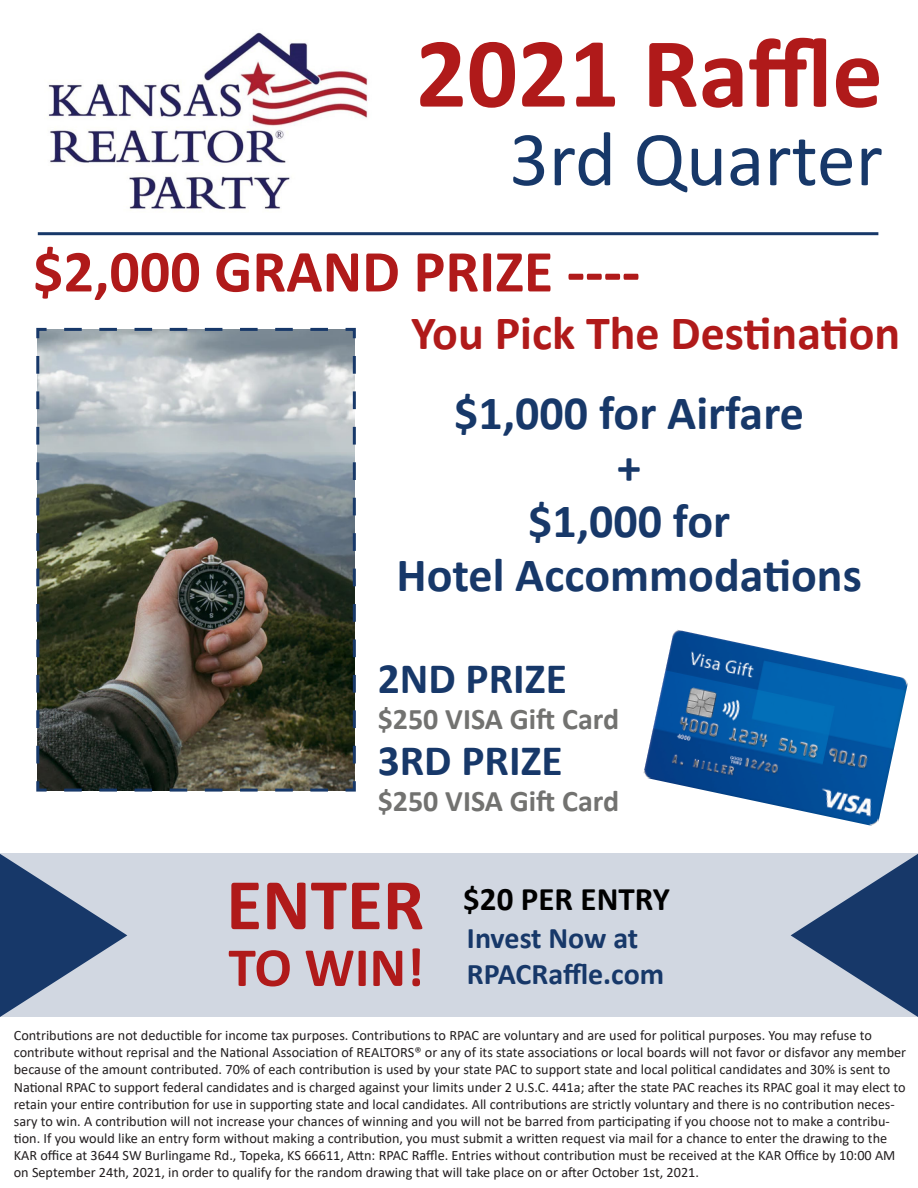
<style>
.page{position:relative;width:918px;height:1188px;background:#fff}
.page>*{position:absolute;margin:0;border:0;box-sizing:border-box;transform-origin:0 0}
.t1{font:700 100.5px "Calibri";color:#b01a1a}
.t2{font:78px "Calibri";color:#173869}
.t3{font:700 73.5px "Calibri";color:#b01a1a}
.t4{font:700 60px "Calibri";color:#b01a1a}
.t5{font:700 55.5px "Calibri";color:#b01a1a}
.t6{font:700 48px "Calibri";color:#173869}
.t7{font:700 48px "Calibri";color:#b01a1a}
.t8{font:700 43.5px "Calibri";color:#173869}
.t9{font:700 33px "Calibri";color:#000}
.t10{font:700 30px "Calibri";color:#727270}
.t11{font:700 30px "Calibri";letter-spacing:-.005em;color:#173869}
.t12{font:14.25px/17.1px "Calibri";color:#231f20}
</style>
<div class="page">
<div style="left:0;top:854px;width:918px;height:163px;background:#d1d7e1"></div>
<img style="left:48px;top:32px;width:320px;height:179px">
<hr style="left:38px;top:232px;width:840px;height:3px;background:#173869">
<img style="left:643px;top:630px;width:265px;height:196px">
<svg style="left:0;top:854px;width:127px;height:163px"></svg>
<svg style="left:791px;top:854px;width:127px;height:163px"></svg>
<img style="left:36px;top:327px;width:320px;height:465px">
<p class="t1" style="left:416px;top:2px;width:468px">2021 Raffle</p>
<p class="t2" style="left:509px;top:105px;width:375px">3rd Quarter</p>
<p class="t4" style="left:33px;top:229px;width:609px">$2,000 GRAND PRIZE ----</p>
<p class="t7" style="left:411px;top:299px;width:491px">You Pick The Destination</p>
<p class="t6" style="left:454px;top:379px;width:351px">$1,000 for Airfare</p>
<p class="t6" style="left:617px;top:433px;width:25px">+</p>
<p class="t6" style="left:528px;top:487px;width:204px">$1,000 for</p>
<p class="t6" style="left:396px;top:541px;width:467px">Hotel Accommodations</p>
<p class="t8" style="left:378px;top:648px;width:191px">2ND PRIZE</p>
<p class="t10" style="left:378px;top:698px;width:243px">$250 VISA Gift Card</p>
<p class="t8" style="left:378px;top:730px;width:187px">3RD PRIZE</p>
<p class="t10" style="left:378px;top:780px;width:243px">$250 VISA Gift Card</p>
<p class="t3" style="left:226px;top:853px;width:199px">ENTER</p>
<p class="t5" style="left:228px;top:928px;width:197px">TO WIN!</p>
<p class="t9" style="left:463px;top:876px;width:208px">$20 PER ENTRY</p>
<p class="t11" style="left:467px;top:917px;width:173px">Invest Now at</p>
<p class="t11" style="left:467px;top:953px;width:199px">RPACRaffle.com</p>
<p class="t12" style="left:14px;top:1027px;width:894px">Contributions are not deductible for income tax purposes. Contributions to RPAC are voluntary and are used for political purposes. You may refuse to contribute without reprisal and the National Association of REALTORS® or any of its state associations or local boards will not favor or disfavor any member because of the amount contributed. 70% of each contribution is used by your state PAC to support state and local political candidates and 30% is sent to National RPAC to support federal candidates and is charged against your limits under 2 U.S.C. 441a; after the state PAC reaches its RPAC goal it may elect to retain your entire contribution for use in supporting state and local candidates. All contributions are strictly voluntary and there is no contribution neces&shy;sary to win. A contribution will not increase your chances of winning and you will not be barred from participating if you choose not to make a contribu&shy;tion. If you would like an entry form without making a contribution, you must submit a written request via mail for a chance to enter the drawing to the KAR office at 3644 SW Burlingame Rd., Topeka, KS 66611, Attn: RPAC Raffle. Entries without contribution must be received at the KAR Office by 10:00 AM on September 24th, 2021, in order to qualify for the random drawing that will take place on or after October 1st, 2021.</p>
</div>
